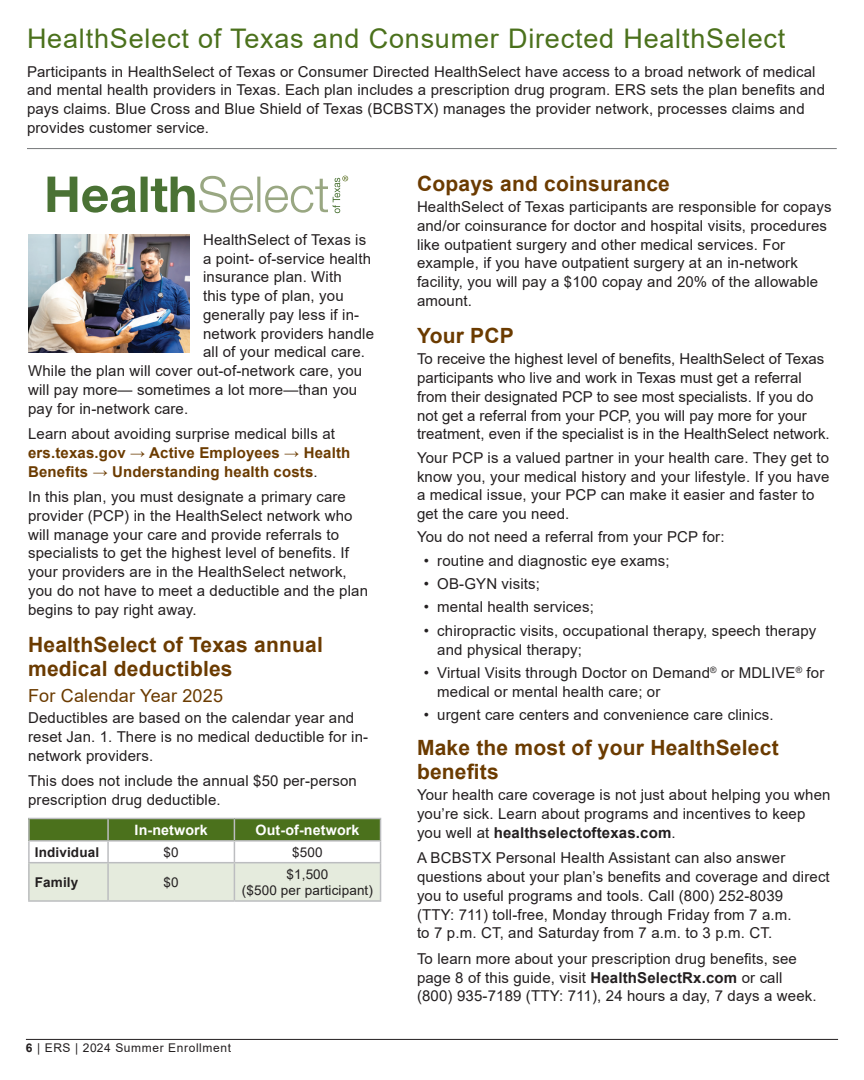
<style>
.page{position:relative;width:864px;height:1080px;background:#fff}
.page>*{position:absolute;margin:0;border:0;box-sizing:border-box;transform-origin:0 0}
.t1{font:27px "Arial";letter-spacing:.03em;color:#4b711c}
.t2{font:700 21px/24px "Arial";letter-spacing:.01em;color:#6b3b00}
.t3{font:18px "Arial";letter-spacing:.01em;color:#6b3b00}
.t4{font:15px/18.8px "Arial";letter-spacing:.01em;color:#231f20}
.t5{font:700 15px/18.8px "Arial";letter-spacing:.01em;color:#6b3b00}
.t6{font:700 14.25px "Arial";letter-spacing:.01em;color:#fff}
.t7{font:13.5px/16.5px "Arial";letter-spacing:.01em;color:#231f20;text-align:center}
.t8{font:700 13.5px "Arial";letter-spacing:.01em;color:#231f20}
.t9{font:12px "Arial";letter-spacing:.05em;color:#231f20}
.s1{font-weight:400;color:#231f20}
.s2{font-weight:700}
</style>
<div class="page">
<hr style="left:26px;top:1039px;width:812px;height:1px;background:#231f20">
<div style="left:29px;top:818px;width:79px;height:23px;background:#4b711c"></div>
<div style="left:108px;top:818px;width:126px;height:23px;background:#4b711c"></div>
<div style="left:234px;top:818px;width:147px;height:23px;background:#4b711c"></div>
<div style="left:29px;top:863px;width:79px;height:38px;background:#e5ebdd"></div>
<div style="left:108px;top:863px;width:126px;height:38px;background:#e5ebdd"></div>
<div style="left:234px;top:863px;width:147px;height:38px;background:#e5ebdd"></div>
<hr style="left:28px;top:818px;width:80px;height:1px;background:#bcbdc0">
<hr style="left:28px;top:819px;width:2px;height:21px;background:#bcbdc0">
<hr style="left:108px;top:818px;width:126px;height:1px;background:#bcbdc0">
<hr style="left:107px;top:819px;width:2px;height:21px;background:#bcbdc0">
<hr style="left:234px;top:818px;width:147px;height:1px;background:#bcbdc0">
<hr style="left:28px;top:840px;width:80px;height:2px;background:#bcbdc0">
<hr style="left:28px;top:842px;width:2px;height:20px;background:#bcbdc0">
<hr style="left:108px;top:840px;width:126px;height:2px;background:#bcbdc0">
<hr style="left:107px;top:842px;width:2px;height:20px;background:#bcbdc0">
<hr style="left:234px;top:840px;width:147px;height:2px;background:#bcbdc0">
<svg style="left:234px;top:819px;width:1px;height:43px"></svg>
<svg style="left:380px;top:819px;width:1px;height:43px"></svg>
<hr style="left:28px;top:862px;width:80px;height:1px;background:#bcbdc0">
<hr style="left:28px;top:863px;width:2px;height:37px;background:#bcbdc0">
<hr style="left:108px;top:862px;width:126px;height:1px;background:#bcbdc0">
<hr style="left:107px;top:863px;width:2px;height:37px;background:#bcbdc0">
<hr style="left:234px;top:862px;width:147px;height:1px;background:#bcbdc0">
<hr style="left:234px;top:863px;width:1px;height:37px;background:#bcbdc0">
<hr style="left:380px;top:863px;width:1px;height:37px;background:#bcbdc0">
<hr style="left:28px;top:900px;width:80px;height:2px;background:#bcbdc0">
<hr style="left:108px;top:900px;width:126px;height:2px;background:#bcbdc0">
<hr style="left:234px;top:900px;width:147px;height:2px;background:#bcbdc0">
<hr style="left:27px;top:148px;width:810px;height:1px;background:#76787b">
<svg style="left:48px;top:176px;width:300px;height:37px"></svg>
<img style="left:28px;top:234px;width:162px;height:119px">
<h2 class="t1" style="left:27px;top:20px;width:760px">HealthSelect of Texas and Consumer Directed HealthSelect</h2>
<p class="t4" style="left:27px;top:62px;width:800px">Participants in HealthSelect of Texas or Consumer Directed HealthSelect have access to a broad network of medical and mental health providers in Texas. Each plan includes a prescription drug program. ERS sets the plan benefits and pays claims. Blue Cross and Blue Shield of Texas (BCBSTX) manages the provider network, processes claims and provides customer service.</p>
<p class="t4" style="left:203px;top:230px;width:165px">HealthSelect of Texas is</p>
<p class="t4" style="left:203px;top:249px;width:169px">a point- of-service health</p>
<p class="t4" style="left:203px;top:268px;width:140px">insurance plan. With</p>
<p class="t4" style="left:203px;top:286px;width:142px">this type of plan, you</p>
<p class="t4" style="left:203px;top:305px;width:158px">generally pay less if in-</p>
<p class="t4" style="left:203px;top:324px;width:173px">network providers handle</p>
<p class="t4" style="left:203px;top:343px;width:163px">all of your medical care.</p>
<p class="t4" style="left:28px;top:361px;width:336px">While the plan will cover out-of-network care, you</p>
<p class="t4" style="left:28px;top:380px;width:331px">will pay more— sometimes a lot more—than you</p>
<p class="t4" style="left:28px;top:399px;width:162px">pay for in-network care.</p>
<p class="t5" style="left:28px;top:425px;width:324px"><span class="s1">Learn about avoiding surprise medical bills at </span>ers.texas.gov → Active Employees → Health<br>Benefits → Understanding health costs<span class="s1">.</span></p>
<p class="t4" style="left:28px;top:487px;width:341px">In this plan, you must designate a primary care provider (PCP) in the HealthSelect network who will manage your care and provide referrals to specialists to get the highest level of benefits. If your providers are in the HealthSelect network, you do not have to meet a deductible and the plan begins to pay right away.</p>
<h3 class="t2" style="left:28px;top:633px;width:296px">HealthSelect of Texas annual medical deductibles</h3>
<p class="t3" style="left:28px;top:683px;width:196px">For Calendar Year 2025</p>
<p class="t4" style="left:28px;top:709px;width:342px">Deductibles are based on the calendar year and reset Jan. 1. There is no medical deductible for in&shy;network providers.</p>
<p class="t4" style="left:28px;top:772px;width:330px">This does not include the annual $50 per-person prescription drug deductible.</p>
<p class="t6" style="left:135px;top:820px;width:75px">In-network</p>
<p class="t6" style="left:256px;top:820px;width:105px">Out-of-network</p>
<p class="t8" style="left:35px;top:842px;width:66px">Individual</p>
<p class="t7" style="left:164px;top:844px;width:17px">$0</p>
<p class="t7" style="left:292px;top:844px;width:32px">$500</p>
<p class="t8" style="left:35px;top:873px;width:45px">Family</p>
<p class="t7" style="left:164px;top:874px;width:17px">$0</p>
<p class="t7" style="left:242px;top:865px;width:133px">$1,500<br>($500 per participant)</p>
<p class="t9" style="left:26px;top:1040px;width:207px"><span class="s2">6</span> | ERS | 2024 Summer Enrollment</p>
<h3 class="t2" style="left:417px;top:172px;width:254px">Copays and coinsurance</h3>
<p class="t4" style="left:417px;top:197px;width:416px">HealthSelect of Texas participants are responsible for copays and/or coinsurance for doctor and hospital visits, procedures like outpatient surgery and other medical services. For example, if you have outpatient surgery at an in-network facility, you will pay a $100 copay and 20% of the allowable amount.</p>
<h3 class="t2" style="left:417px;top:324px;width:98px">Your PCP</h3>
<p class="t4" style="left:417px;top:350px;width:414px">To receive the highest level of benefits, HealthSelect of Texas participants who live and work in Texas must get a referral from their designated PCP to see most specialists. If you do not get a referral from your PCP, you will pay more for your treatment, even if the specialist is in the HealthSelect network.</p>
<p class="t4" style="left:417px;top:448px;width:414px">Your PCP is a valued partner in your health care. They get to know you, your medical history and your lifestyle. If you have a medical issue, your PCP can make it easier and faster to get the care you need.</p>
<p class="t4" style="left:417px;top:528px;width:309px">You do not need a referral from your PCP for:</p>
<p class="t4" style="left:424px;top:551px;width:247px">• routine and diagnostic eye exams;</p>
<p class="t4" style="left:424px;top:574px;width:118px">• OB-GYN visits;</p>
<p class="t4" style="left:424px;top:598px;width:172px">• mental health services;</p>
<p class="t4" style="left:437px;top:621px;width:381px;text-indent:-14px">• chiropractic visits, occupational therapy, speech therapy and physical therapy;</p>
<p class="t4" style="left:437px;top:663px;width:389px;text-indent:-14px">• Virtual Visits through Doctor on Demand<sup>®</sup> or MDLIVE<sup>®</sup> for medical or mental health care; or</p>
<p class="t4" style="left:424px;top:705px;width:352px">• urgent care centers and convenience care clinics.</p>
<h3 class="t2" style="left:417px;top:736px;width:363px">Make the most of your HealthSelect benefits</h3>
<p class="t4" style="left:417px;top:786px;width:415px">Your health care coverage is not just about helping you when you’re sick. Learn about programs and incentives to keep you well at <span class="s2">healthselectoftexas.com</span>.</p>
<p class="t4" style="left:417px;top:849px;width:414px">A BCBSTX Personal Health Assistant can also answer questions about your plan’s benefits and coverage and direct you to useful programs and tools. Call (800) 252-8039<br>(TTY: 711) toll-free, Monday through Friday from 7 a.m.<br>to 7 p.m. CT, and Saturday from 7 a.m. to 3 p.m. CT.</p>
<p class="t4" style="left:417px;top:949px;width:401px">To learn more about your prescription drug benefits, see page 8 of this guide, visit <span class="s2">HealthSelectRx.com</span> or call (800) 935-7189 (TTY: 711), 24 hours a day, 7 days a week.</p>
</div>
